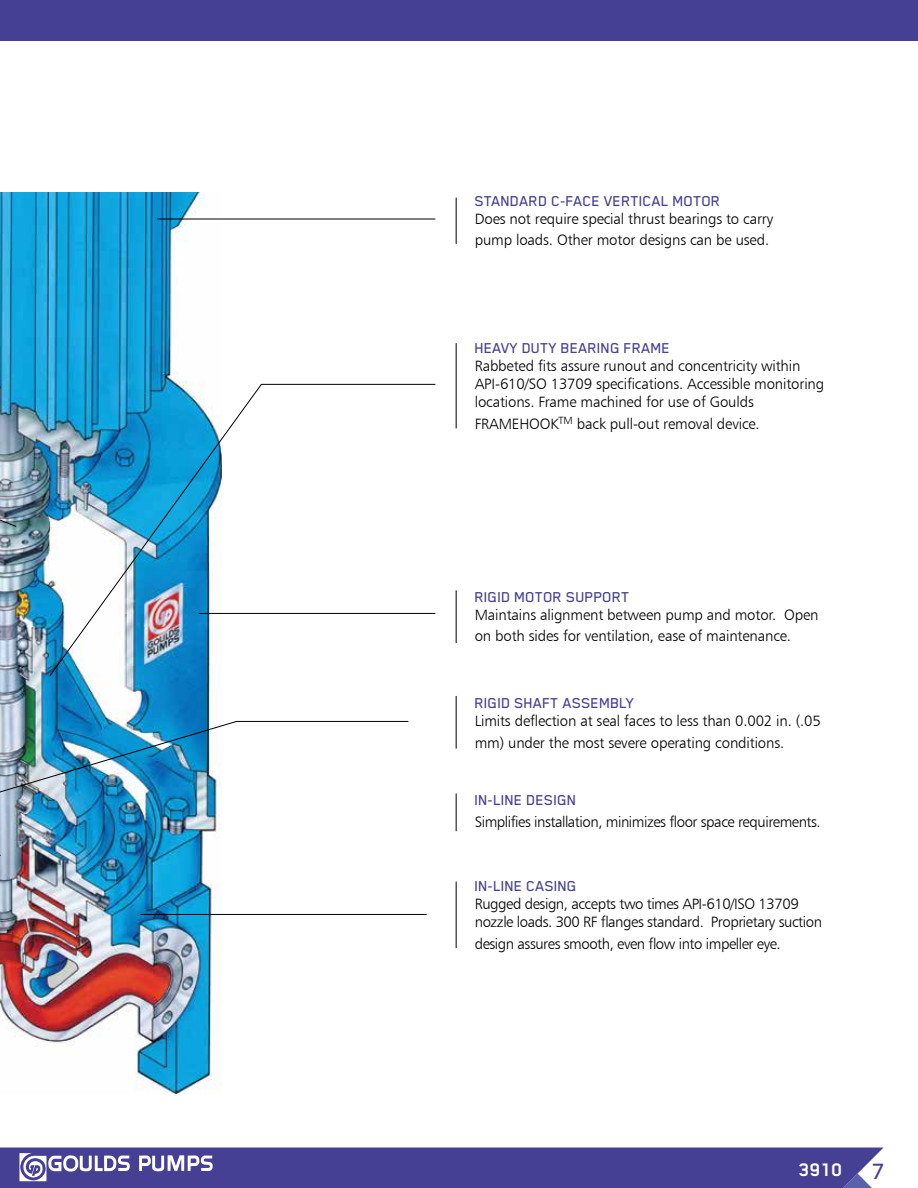
<style>
.page{position:relative;width:918px;height:1188px;background:#fff}
.page>*{position:absolute;margin:0;border:0;box-sizing:border-box;transform-origin:0 0}
.t1{font:700 21px "Blender Pro";color:#fff}
.t2{font:500 16.5px "Blender Pro";color:#464194}
.t3{font:15px/21.6px "Humanist 777 BT Light B";letter-spacing:-.01em;color:#000}
.t4{font:15px/18px "Humanist 777 BT Light B";letter-spacing:-.03em;color:#000}
.s1{font-weight:500;font-size:25.5px;color:#464194}
</style>
<div class="page">
<div style="left:0;top:0;width:918px;height:40px;background:#454094"></div>
<svg style="left:0;top:1148px;width:883px;height:40px;background:#504c9a"></svg>
<img style="left:0;top:192px;width:221px;height:901px">
<img style="left:0;top:353px;width:17px;height:280px">
<svg style="left:49px;top:384px;width:387px;height:293px"></svg>
<img style="left:0;top:721px;width:409px;height:135px">
<hr style="left:199px;top:613px;width:236px;height:1px;background:#000">
<hr style="left:140px;top:914px;width:287px;height:1px;background:#000">
<hr style="left:456px;top:198px;width:1px;height:46px;background:#000">
<hr style="left:456px;top:882px;width:1px;height:66px;background:#000">
<hr style="left:456px;top:343px;width:1px;height:85px;background:#000">
<hr style="left:456px;top:793px;width:1px;height:38px;background:#000">
<hr style="left:456px;top:696px;width:1px;height:53px;background:#000">
<hr style="left:456px;top:590px;width:1px;height:53px;background:#000">
<hr style="left:157px;top:219px;width:278px;height:1px;background:#000">
<p class="t2" style="left:475px;top:192px;width:247px">STANDARD C-FACE VERTICAL MOTOR</p>
<p class="t3" style="left:475px;top:207px;width:300px">Does not require special thrust bearings to carry pump loads. Other motor designs can be used.</p>
<p class="t2" style="left:475px;top:339px;width:197px">HEAVY DUTY BEARING FRAME</p>
<p class="t3" style="left:475px;top:357px;width:351px;line-height:18px">Rabbeted fits assure runout and concentricity within<br>API-610/SO 13709 specifications. Accessible monitoring locations. Frame machined for use of Goulds</p>
<p class="t3" style="left:475px;top:413px;width:287px">FRAMEHOOK<sup>TM</sup> back pull-out removal device.</p>
<p class="t2" style="left:475px;top:588px;width:157px">RIGID MOTOR SUPPORT</p>
<p class="t3" style="left:475px;top:603px;width:345px">Maintains alignment between pump and motor. Open on both sides for ventilation, ease of maintenance.</p>
<p class="t2" style="left:475px;top:695px;width:161px">RIGID SHAFT ASSEMBLY</p>
<p class="t3" style="left:475px;top:710px;width:348px">Limits deflection at seal faces to less than 0.002 in. (.05 mm) under the most severe operating conditions.</p>
<p class="t2" style="left:475px;top:791px;width:103px">IN-LINE DESIGN</p>
<p class="t4" style="left:475px;top:812px;width:348px">Simplifies installation, minimizes floor space requirements.</p>
<p class="t2" style="left:475px;top:878px;width:104px">IN-LINE CASING</p>
<p class="t4" style="left:475px;top:895px;width:349px">Rugged design, accepts two times API-610/ISO 13709 nozzle loads. 300 RF flanges standard. Proprietary suction</p>
<p class="t4" style="left:475px;top:935px;width:307px">design assures smooth, even flow into impeller eye.</p>
<h1 class="t1" style="left:799px;top:1158px;width:88px">3910 <span class="s1">7</span></h1>
</div>
